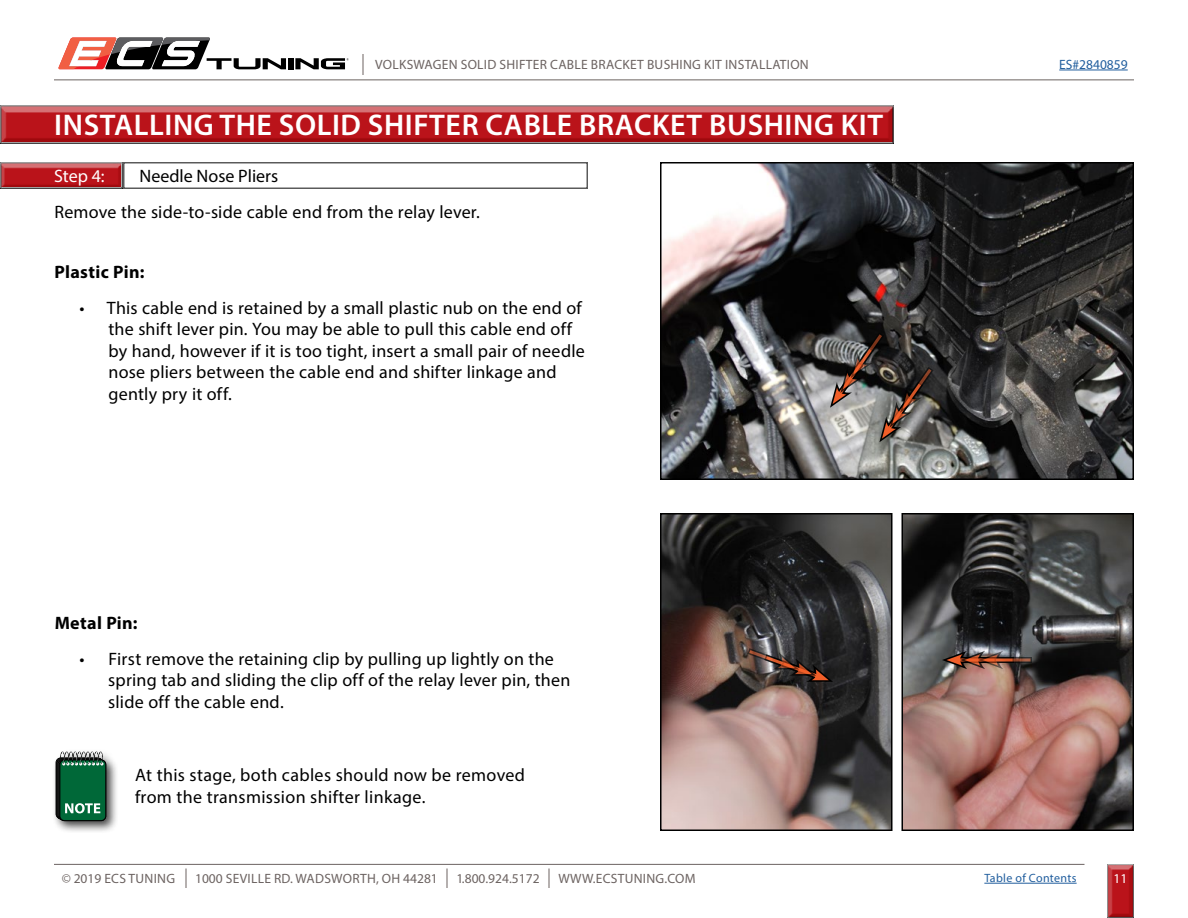
<style>
.page{position:relative;width:1188px;height:918px;background:#fff}
.page>*{position:absolute;margin:0;border:0;box-sizing:border-box;transform-origin:0 0}
.t1{font:600 30px "Myriad Pro";letter-spacing:.02em;color:#fff}
.t2{font:18px/21.6px "Myriad Pro";letter-spacing:.015em;color:#000}
.t3{font:700 18px "Myriad Pro";letter-spacing:.02em;color:#000}
.t4{font:18px "Myriad Pro";color:#fff}
.t5{font:13.5px "Myriad Pro";letter-spacing:.02em;color:#6c6361}
.t6{font:13.5px "Myriad Pro";color:#6c6361}
.t7{font:13.5px "Myriad Pro";color:#215e9e}
.t8{font:13.5px "Myriad Pro";color:#fff}
.t9{font:12px "Myriad Pro";letter-spacing:.025em;color:#215e9e}
</style>
<div class="page">
<div style="left:288px;top:58px;width:5px;height:11px;background:#000"></div>
<svg style="left:58px;top:38px;width:228px;height:31px"></svg>
<svg style="left:295px;top:58px;width:54px;height:11px"></svg>
<hr style="left:54px;top:80px;width:1080px;height:1px;background:#6c6361">
<svg style="left:363px;top:54px;width:1px;height:21px"></svg>
<div style="left:1101px;top:861px;width:39px;height:57px;background:#000;opacity:.75"></div>
<hr style="left:984px;top:883px;width:93px;height:1px;background:#215e9e">
<hr style="left:54px;top:864px;width:1030px;height:1px;background:#6c6361">
<svg style="left:549px;top:868px;width:1px;height:20px"></svg>
<svg style="left:186px;top:868px;width:1px;height:20px"></svg>
<svg style="left:447px;top:868px;width:1px;height:20px"></svg>
<hr style="left:1059px;top:70px;width:69px;height:1px;background:#215e9e">
<img style="left:905px;top:516px;width:226px;height:312px">
<div style="left:902px;top:513px;width:232px;height:318px;border:2px solid #000"></div>
<img style="left:663px;top:165px;width:468px;height:312px">
<div style="left:660px;top:162px;width:474px;height:318px;border:2px solid #000"></div>
<div style="left:0;top:159px;width:129px;height:30px;background:#000;opacity:.75"></div>
<div style="left:52px;top:748px;width:67px;height:85px;background:#000;opacity:.75"></div>
<div style="left:56px;top:758px;width:47px;height:61px;border:1px solid #000;border-radius:5px"></div>
<div style="left:57px;top:758px;width:46px;height:61px;border:1px solid #000;border-radius:5px"></div>
<div style="left:58px;top:759px;width:46px;height:61px;border:1px solid #000;border-radius:5px"></div>
<div style="left:59px;top:760px;width:46px;height:61px;border:1px solid #000;border-radius:5px"></div>
<div style="left:60px;top:760px;width:46px;height:61px;background:#006838;border-radius:5px"></div>
<div style="left:60px;top:760px;width:46px;height:61px;border:1px solid #000;border-radius:5px"></div>
<svg style="left:65px;top:803px;width:35px;height:10px"></svg>
<svg style="left:60px;top:752px;width:43px;height:13px"></svg>
<img style="left:663px;top:516px;width:226px;height:312px">
<div style="left:660px;top:513px;width:232px;height:318px;border:2px solid #000"></div>
<svg style="left:741px;top:643px;width:92px;height:41px"></svg>
<svg style="left:1003px;top:657px;width:29px;height:6px"></svg>
<svg style="left:1003px;top:658px;width:28px;height:4px"></svg>
<svg style="left:942px;top:651px;width:61px;height:18px"></svg>
<svg style="left:830px;top:326px;width:109px;height:116px"></svg>
<div style="left:0;top:101px;width:902px;height:43px;background:#000;opacity:.75"></div>
<p class="t5" style="left:375px;top:56px;width:435px">VOLKSWAGEN SOLID SHIFTER CABLE BRACKET BUSHING KIT INSTALLATION</p>
<h1 class="t1" style="left:54px;top:106px;width:830px">INSTALLING THE SOLID SHIFTER CABLE BRACKET BUSHING KIT</h1>
<p class="t4" style="left:54px;top:164px;width:52px">Step 4:</p>
<p class="t2" style="left:140px;top:164px;width:140px">Needle Nose Pliers</p>
<p class="t2" style="left:54px;top:200px;width:427px">Remove the side-to-side cable end from the relay lever.</p>
<p class="t3" style="left:55px;top:260px;width:91px">Plastic Pin:</p>
<p class="t2" style="left:108px;top:296px;width:478px;text-indent:-29px">• This cable end is retained by a small plastic nub on the end of the shift lever pin. You may be able to pull this cable end off by hand, however if it is too tight, insert a small pair of needle nose pliers between the cable end and shifter linkage and gently pry it off.</p>
<p class="t3" style="left:55px;top:611px;width:84px">Metal Pin:</p>
<p class="t2" style="left:108px;top:647px;width:464px;text-indent:-29px">• First remove the retaining clip by pulling up lightly on the spring tab and sliding the clip off of the relay lever pin, then slide off the cable end.</p>
<p class="t2" style="left:135px;top:764px;width:392px">At this stage, both cables should now be removed from the transmission shifter linkage.</p>
<p class="t7" style="left:1059px;top:56px;width:70px">ES#2840859</p>
<p class="t5" style="left:62px;top:870px;width:115px">© 2019 ECS TUNING</p>
<p class="t5" style="left:195px;top:870px;width:244px">1000 SEVILLE RD. WADSWORTH, OH 44281</p>
<p class="t6" style="left:456px;top:870px;width:85px">1.800.924.5172</p>
<p class="t5" style="left:558px;top:870px;width:139px">WWW.ECSTUNING.COM</p>
<p class="t9" style="left:984px;top:871px;width:94px">Table of Contents</p>
<p class="t8" style="left:1114px;top:870px;width:15px">11</p>
</div>
